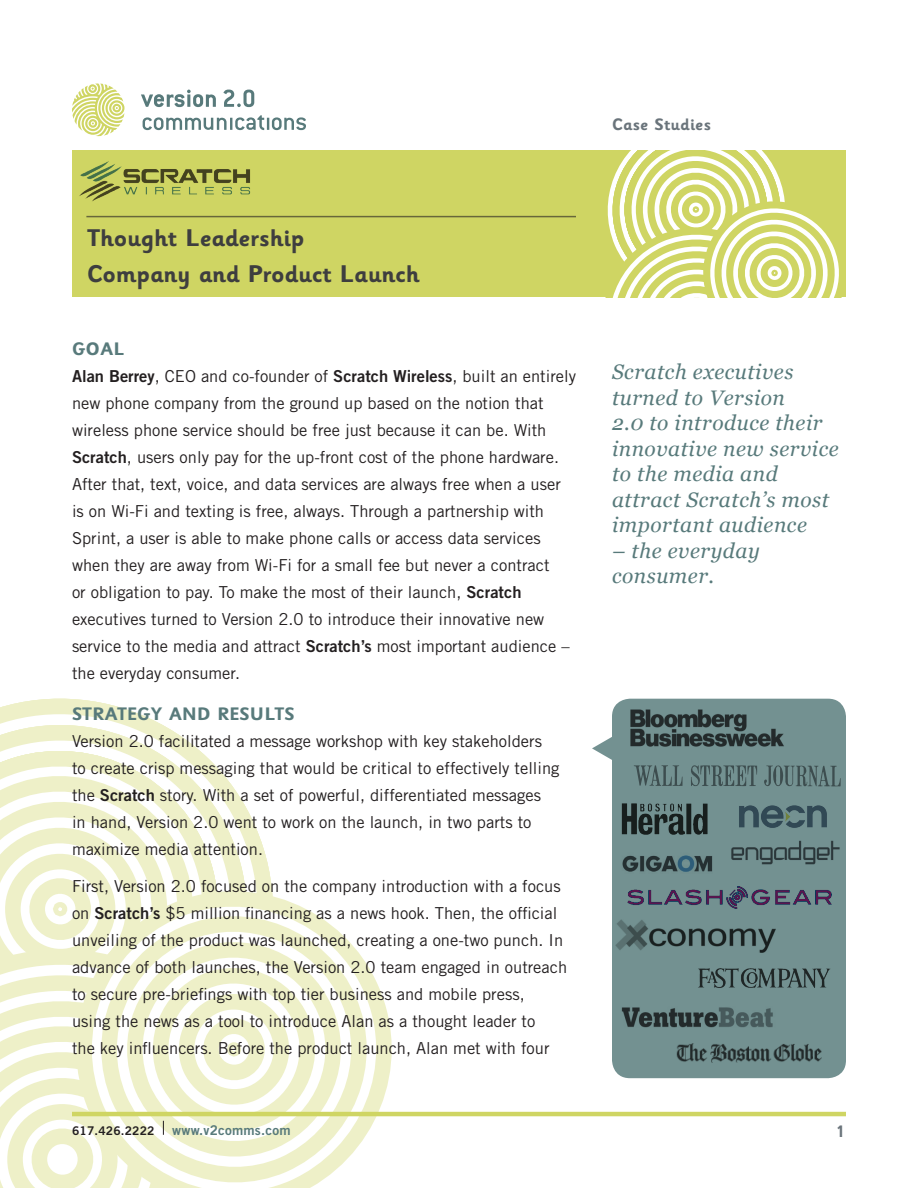
<style>
.page{position:relative;width:918px;height:1188px;background:#fff}
.page>*{position:absolute;margin:0;border:0;box-sizing:border-box;transform-origin:0 0}
.t1{font:700 24px/36px "Sassoon Infant Std";letter-spacing:-.005em;color:#3e3e3f}
.t2{font:italic 21px/25.5px "Georgia";letter-spacing:.025em;color:#587a7b}
.t3{font:700 18px "Sassoon Infant Std";letter-spacing:.015em;color:#587a7b}
.t4{font:16.5px/27px "Trade Gothic";color:#231f20}
.t5{font:700 16.5px "Sassoon Infant Std";letter-spacing:.015em;color:#6a747b}
.t6{font:13.5px "Trade Gothic Bold Two";letter-spacing:.015em;color:#587a7b}
.t7{font:12px "Trade Gothic Bold Two";letter-spacing:.015em;color:#231f20}
.s1{font-family:"Trade Gothic Bold Two"}
</style>
<div class="page">
<svg style="left:141px;top:90px;width:75px;height:17px"></svg>
<svg style="left:224px;top:90px;width:30px;height:17px"></svg>
<svg style="left:143px;top:115px;width:163px;height:15px"></svg>
<svg style="left:72px;top:84px;width:53px;height:52px"></svg>
<svg style="left:0;top:698px;width:239px;height:98px"></svg>
<svg style="left:0;top:718px;width:231px;height:78px"></svg>
<svg style="left:0;top:746px;width:203px;height:50px"></svg>
<svg style="left:0;top:776px;width:173px;height:20px"></svg>
<svg style="left:376px;top:981px;width:17px;height:136px"></svg>
<svg style="left:347px;top:939px;width:29px;height:220px"></svg>
<svg style="left:318px;top:916px;width:29px;height:267px"></svg>
<div style="left:72px;top:150px;width:774px;height:147px;background:#cfd563"></div>
<hr style="left:72px;top:1112px;width:774px;height:4px;background:#cfd563">
<svg style="left:607px;top:150px;width:232px;height:147px"></svg>
<div style="left:771px;top:270px;width:7px;height:6px;border:4px solid #cfd563;border-radius:50%"></div>
<svg style="left:0;top:796px;width:318px;height:392px"></svg>
<div style="left:612px;top:699px;width:234px;height:379px;background:#739191;border-radius:18px"></div>
<svg style="left:592px;top:737px;width:20px;height:23px"></svg>
<img style="left:79px;top:161px;width:172px;height:41px">
<img style="left:630px;top:709px;width:154px;height:38px">
<img style="left:621px;top:803px;width:87px;height:32px">
<svg style="left:691px;top:765px;width:66px;height:21px"></svg>
<svg style="left:764px;top:765px;width:77px;height:21px"></svg>
<svg style="left:634px;top:765px;width:49px;height:21px"></svg>
<img style="left:731px;top:840px;width:109px;height:25px">
<img style="left:698px;top:968px;width:132px;height:20px">
<img style="left:621px;top:1007px;width:152px;height:21px">
<img style="left:615px;top:919px;width:161px;height:33px">
<img style="left:739px;top:805px;width:88px;height:23px">
<img style="left:627px;top:886px;width:205px;height:22px">
<hr style="left:86px;top:216px;width:490px;height:1px;background:#231f20">
<img style="left:676px;top:1043px;width:146px;height:20px">
<img style="left:622px;top:855px;width:91px;height:17px">
<p class="t5" style="left:612px;top:114px;width:100px">Case Studies</p>
<h1 class="t1" style="left:87px;top:221px;width:334px">Thought Leadership<br>Company and Product Launch</h1>
<p class="t3" style="left:72px;top:337px;width:54px">GOAL</p>
<p class="t4" style="left:72px;top:362px;width:506px"><span class="s1">Alan Berrey</span>, CEO and co-founder of <span class="s1">Scratch Wireless</span>, built an entirely new phone company from the ground up based on the notion that wireless phone service should be free just because it can be. With <span class="s1">Scratch</span>, users only pay for the up-front cost of the phone hardware.<br>After that, text, voice, and data services are always free when a user is on Wi-Fi and texting is free, always. Through a partnership with Sprint, a user is able to make phone calls or access data services when they are away from Wi-Fi for a small fee but never a contract<br>or obligation to pay. To make the most of their launch, <span class="s1">Scratch </span>executives turned to Version 2.0 to introduce their innovative new service to the media and attract <span class="s1">Scratch’s</span> most important audience – the everyday consumer.</p>
<p class="t3" style="left:72px;top:703px;width:224px">STRATEGY AND RESULTS</p>
<p class="t4" style="left:72px;top:727px;width:489px">Version 2.0 facilitated a message workshop with key stakeholders to create crisp messaging that would be critical to effectively telling the <span class="s1">Scratch</span> story. With a set of powerful, differentiated messages<br>in hand, Version 2.0 went to work on the launch, in two parts to maximize media attention.</p>
<p class="t4" style="left:72px;top:873px;width:497px">First, Version 2.0 focused on the company introduction with a focus on <span class="s1">Scratch’s</span> $5 million financing as a news hook. Then, the official unveiling of the product was launched, creating a one-two punch. In advance of both launches, the Version 2.0 team engaged in outreach to secure pre-briefings with top tier business and mobile press, using the news as a tool to introduce Alan as a thought leader to<br>the key influencers. Before the product launch, Alan met with four</p>
<p class="t2" style="left:612px;top:359px;width:228px">Scratch executives turned to Version<br>2.0 to introduce their innovative new service to the media and attract Scratch’s most important audience</p>
<p class="t2" style="left:612px;top:537px;width:149px">– the everyday consumer.</p>
<p class="t7" style="left:72px;top:1123px;width:84px">617.426.2222</p>
<p class="t6" style="left:172px;top:1122px;width:120px">www.v2comms.com</p>
<p class="t5" style="left:836px;top:1121px;width:11px">1</p>
</div>
